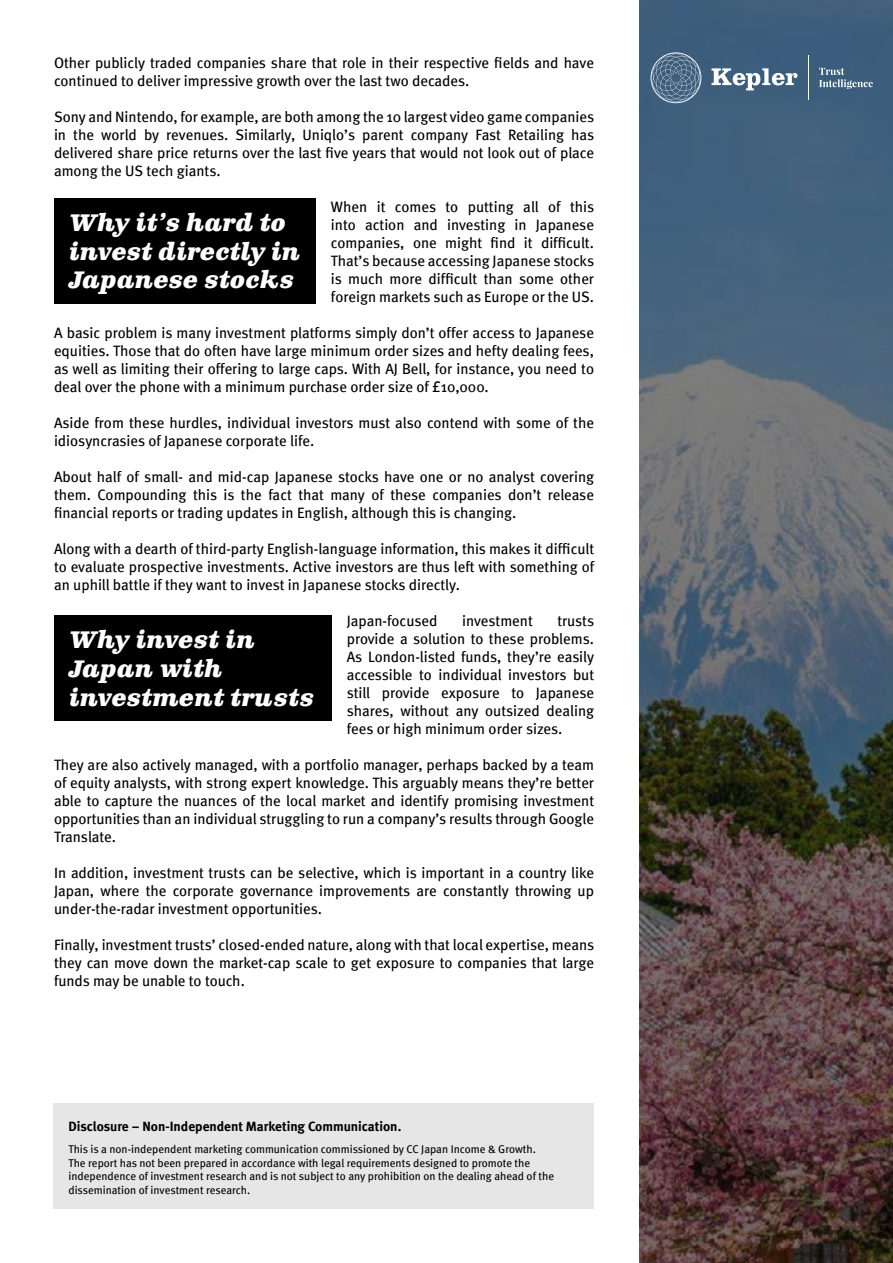
<style>
.page{position:relative;width:893px;height:1263px;background:#fff}
.page>*{position:absolute;margin:0;border:0;box-sizing:border-box;transform-origin:0 0}
.t1{font:italic 700 24px/28.8px "Clarendon Text W01";letter-spacing:-.01em;color:#fff}
.t2{font:15px/18px "Meta";color:#000;text-align:justify}
.t3{font:700 13.5px "Meta";color:#000}
.t4{font:11.25px/13.5px "Meta";color:#000}
</style>
<div class="page">
<div style="left:624px;top:0;width:269px;height:1263px;background:#000;opacity:.5"></div>
<div style="left:53px;top:1103px;width:540px;height:105px;background:#e6e6e6"></div>
<svg style="left:711px;top:68px;width:86px;height:22px"></svg>
<svg style="left:651px;top:52px;width:50px;height:51px;background:#5c7791"></svg>
<svg style="left:819px;top:68px;width:54px;height:21px"></svg>
<hr style="left:808px;top:56px;width:1px;height:44px;background:#fff">
<div style="left:54px;top:198px;width:262px;height:105px;background:#000"></div>
<div style="left:54px;top:615px;width:278px;height:106px;background:#000"></div>
<p class="t2" style="left:54px;top:53px;width:542px">Other publicly traded companies share that role in their respective fields and have continued to deliver impressive growth over the last two decades.</p>
<p class="t2" style="left:54px;top:107px;width:542px">Sony and Nintendo, for example, are both among the 10 largest video game companies in the world by revenues. Similarly, Uniqlo’s parent company Fast Retailing has delivered share price returns over the last five years that would not look out of place among the US tech giants.</p>
<p class="t2" style="left:331px;top:197px;width:265px">When it comes to putting all of this into action and investing in Japanese companies, one might find it difficult.<br>That’s because accessing Japanese stocks is much more difficult than some other foreign markets such as Europe or the US.</p>
<p class="t2" style="left:54px;top:323px;width:542px">A basic problem is many investment platforms simply don’t offer access to Japanese equities. Those that do often have large minimum order sizes and hefty dealing fees, as well as limiting their offering to large caps. With AJ Bell, for instance, you need to deal over the phone with a minimum purchase order size of £10,000.</p>
<p class="t2" style="left:54px;top:413px;width:542px">Aside from these hurdles, individual investors must also contend with some of the idiosyncrasies of Japanese corporate life.</p>
<p class="t2" style="left:54px;top:467px;width:542px">About half of small- and mid-cap Japanese stocks have one or no analyst covering them. Compounding this is the fact that many of these companies don’t release financial reports or trading updates in English, although this is changing.</p>
<p class="t2" style="left:54px;top:539px;width:542px">Along with a dearth of third-party English-language information, this makes it difficult to evaluate prospective investments. Active investors are thus left with something of an uphill battle if they want to invest in Japanese stocks directly.</p>
<p class="t2" style="left:347px;top:611px;width:92px">Japan-focused</p>
<p class="t2" style="left:462px;top:611px;width:72px">investment</p>
<h1 class="t1" style="left:69px;top:209px;width:233px">Why it’s hard to invest directly in<br>Japanese stocks</h1>
<p class="t2" style="left:347px;top:611px;width:249px;text-indent:211px">trusts provide a solution to these problems.<br>As London-listed funds, they’re easily accessible to individual investors but still provide exposure to Japanese shares, without any outsized dealing fees or high minimum order sizes.</p>
<p class="t2" style="left:54px;top:755px;width:542px">They are also actively managed, with a portfolio manager, perhaps backed by a team of equity analysts, with strong expert knowledge. This arguably means they’re better able to capture the nuances of the local market and identify promising investment opportunities than an individual struggling to run a company’s results through Google Translate.</p>
<p class="t2" style="left:54px;top:863px;width:542px">In addition, investment trusts can be selective, which is important in a country like Japan, where the corporate governance improvements are constantly throwing up under-the-radar investment opportunities.</p>
<p class="t2" style="left:54px;top:935px;width:542px">Finally, investment trusts’ closed-ended nature, along with that local expertise, means they can move down the market-cap scale to get exposure to companies that large funds may be unable to touch.</p>
<h1 class="t1" style="left:69px;top:626px;width:247px">Why invest in<br>Japan with investment trusts</h1>
<p class="t3" style="left:68px;top:1118px;width:334px">Disclosure – Non-Independent Marketing Communication.</p>
<p class="t4" style="left:68px;top:1142px;width:487px">This is a non-independent marketing communication commissioned by CC Japan Income &amp; Growth.<br>The report has not been prepared in accordance with legal requirements designed to promote the independence of investment research and is not subject to any prohibition on the dealing ahead of the dissemination of investment research.</p>
</div>
